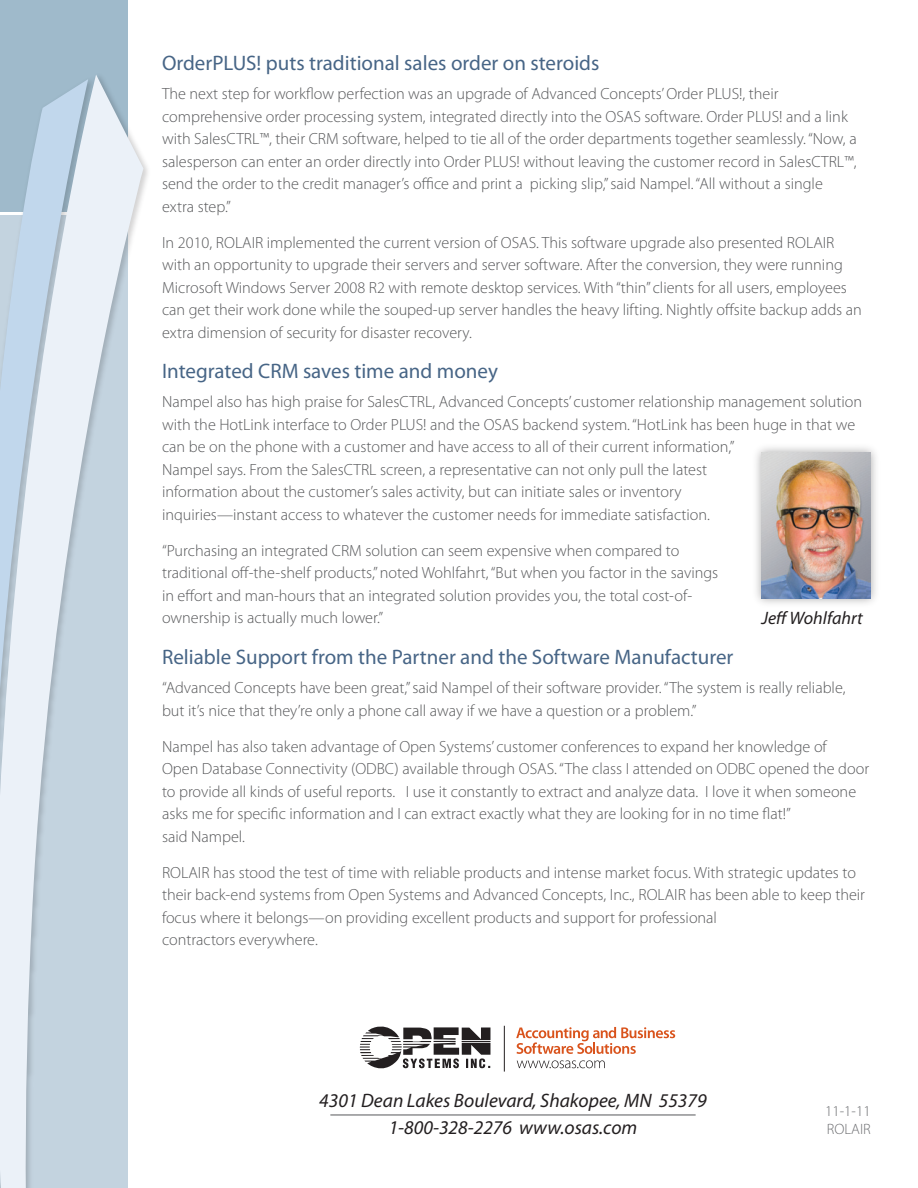
<style>
.page{position:relative;width:918px;height:1188px;background:#fff}
.page>*{position:absolute;margin:0;border:0;box-sizing:border-box;transform-origin:0 0}
.Heading_2{font:21px "Myriad Pro";color:#476586}
.t1{font:italic 19.5px "Myriad Pro";color:#231f20}
.Screenshot_Caption{font:italic 18px "Myriad Pro";color:#231f20}
.Paragraph_with_Botto{font:300 16.2px/22.5px "Myriad Pro";color:#57585a}
.Part_Number{font:300 15px "Myriad Pro";color:#6c6d70}
</style>
<div class="page">
<div style="left:0;top:0;width:128px;height:212px;background:#9fbacb"></div>
<svg style="left:88px;top:75px;width:55px;height:1113px;fill:#c3d3df"></svg>
<svg style="left:0;top:79px;width:88px;height:1109px;background:#cedce8"></svg>
<hr style="left:330px;top:1115px;width:366px;height:1px;background:#57585a">
<svg style="left:360px;top:1026px;width:130px;height:43px"></svg>
<svg style="left:517px;top:1060px;width:88px;height:8px"></svg>
<hr style="left:504px;top:1026px;width:1px;height:46px;background:#231f20">
<svg style="left:516px;top:1027px;width:159px;height:27px"></svg>
<div style="left:751px;top:442px;width:130px;height:167px;background:#231f20;opacity:.4"></div>
<img style="left:761px;top:452px;width:110px;height:146px">
<p class="Heading_2" style="left:162px;top:50px;width:439px">OrderPLUS! puts traditional sales order on steroids</p>
<p class="Paragraph_with_Botto" style="left:162px;top:82px;width:696px">The next step for workflow perfection was an upgrade of Advanced Concepts’ Order PLUS!, their comprehensive order processing system, integrated directly into the OSAS software. Order PLUS! and a link with SalesCTRL™, their CRM software, helped to tie all of the order departments together seamlessly. “Now, a salesperson can enter an order directly into Order PLUS! without leaving the customer record in SalesCTRL™, send the order to the credit manager’s office and print a picking slip,” said Nampel. “All without a single extra step.”</p>
<p class="Paragraph_with_Botto" style="left:162px;top:231px;width:701px">In 2010, ROLAIR implemented the current version of OSAS. This software upgrade also presented ROLAIR with an opportunity to upgrade their servers and server software. After the conversion, they were running Microsoft Windows Server 2008 R2 with remote desktop services. With “thin” clients for all users, employees can get their work done while the souped-up server handles the heavy lifting. Nightly offsite backup adds an extra dimension of security for disaster recovery.</p>
<p class="Heading_2" style="left:162px;top:358px;width:337px">Integrated CRM saves time and money</p>
<p class="Paragraph_with_Botto" style="left:162px;top:390px;width:702px">Nampel also has high praise for SalesCTRL, Advanced Concepts’ customer relationship management solution with the HotLink interface to Order PLUS! and the OSAS backend system. “HotLink has been huge in that we can be on the phone with a customer and have access to all of their current information,”<br>Nampel says. From the SalesCTRL screen, a representative can not only pull the latest<br>information about the customer’s sales activity, but can initiate sales or inventory<br>inquiries—instant access to whatever the customer needs for immediate satisfaction.</p>
<p class="Paragraph_with_Botto" style="left:162px;top:539px;width:558px">“Purchasing an integrated CRM solution can seem expensive when compared to traditional off-the-shelf products,” noted Wohlfahrt, “But when you factor in the savings in effort and man-hours that an integrated solution provides you, the total cost-of&shy;ownership is actually much lower.”</p>
<p class="Heading_2" style="left:162px;top:644px;width:573px">Reliable Support from the Partner and the Software Manufacturer</p>
<p class="Paragraph_with_Botto" style="left:162px;top:676px;width:685px">“Advanced Concepts have been great,” said Nampel of their software provider. “The system is really reliable, but it’s nice that they’re only a phone call away if we have a question or a problem.”</p>
<p class="Paragraph_with_Botto" style="left:162px;top:735px;width:709px">Nampel has also taken advantage of Open Systems’ customer conferences to expand her knowledge of<br>Open Database Connectivity (ODBC) available through OSAS. “The class I attended on ODBC opened the door to provide all kinds of useful reports. I use it constantly to extract and analyze data. I love it when someone asks me for specific information and I can extract exactly what they are looking for in no time flat!”<br>said Nampel.</p>
<p class="Paragraph_with_Botto" style="left:162px;top:861px;width:705px">ROLAIR has stood the test of time with reliable products and intense market focus. With strategic updates to their back-end systems from Open Systems and Advanced Concepts, Inc., ROLAIR has been able to keep their focus where it belongs—on providing excellent products and support for professional<br>contractors everywhere.</p>
<p class="Screenshot_Caption" style="left:761px;top:606px;width:103px">Jeff Wohlfahrt</p>
<p class="t1" style="left:319px;top:1088px;width:389px">4301 Dean Lakes Boulevard, Shakopee, MN 55379</p>
<p class="t1" style="left:389px;top:1115px;width:250px">1-800-328-2276 www.osas.com</p>
<p class="Part_Number" style="left:825px;top:1102px;width:47px">11-1-11</p>
<p class="Part_Number" style="left:827px;top:1120px;width:45px">ROLAIR</p>
</div>
